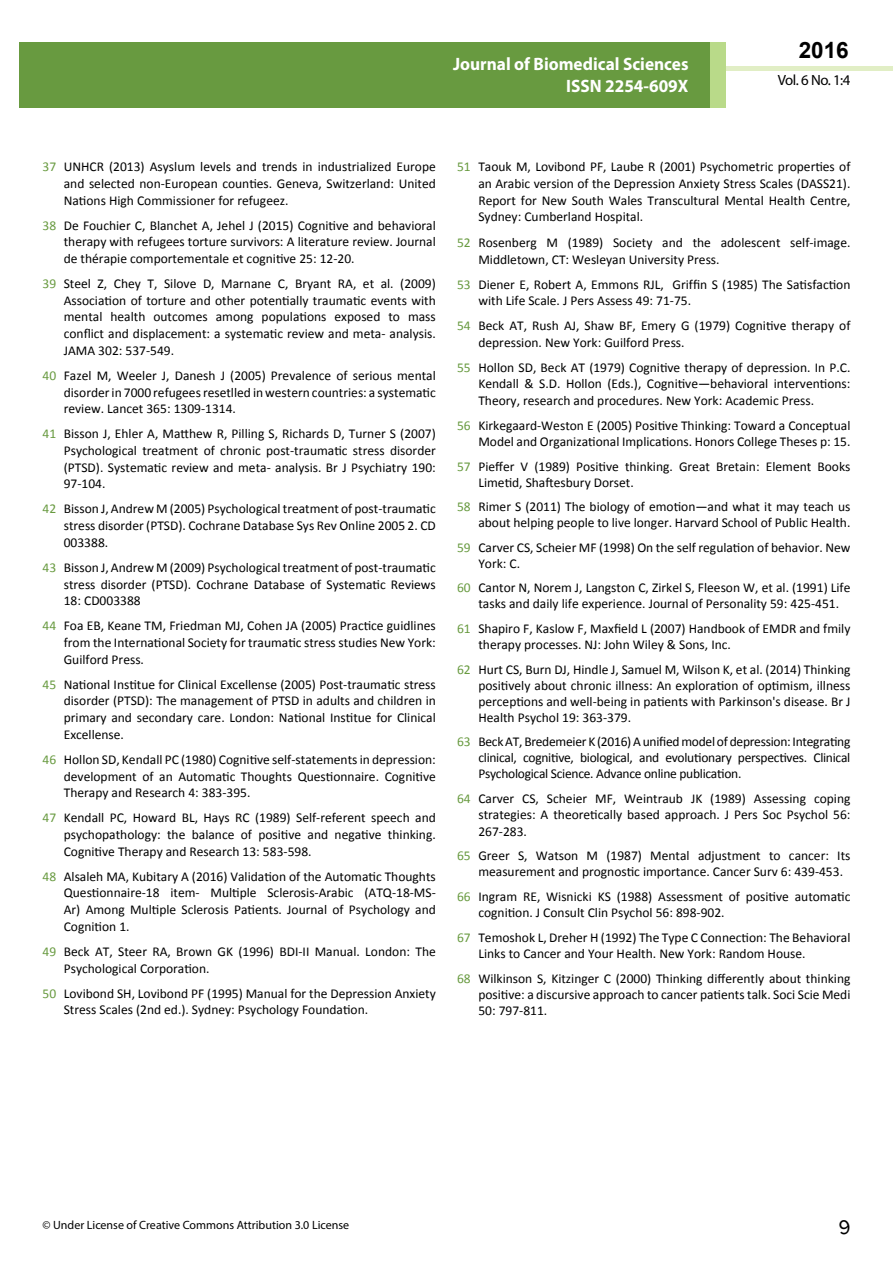
<style>
.page{position:relative;width:893px;height:1263px;background:#fff}
.page>*{position:absolute;margin:0;border:0;box-sizing:border-box;transform-origin:0 0}
.t1{font:25.5px "Tunga";color:#000}
.t2{font:700 22.5px "Arial";color:#000}
.t3{font:700 18px/21.6px "Myriad Pro";color:#fff;text-align:right;scale:.96 1}
.t4{font:14.85px "Myriad Pro";color:#000}
.t5{font:13.5px/16.6px "Calibri";color:#000;text-align:justify}
.t6{font:12px "Myriad Pro";color:#000}
.s1{color:#689a40}
</style>
<div class="page">
<div style="left:722px;top:66px;width:171px;height:5px;background:#e1eec5"></div>
<div style="left:19px;top:42px;width:706px;height:66px;background:#689a40"></div>
<div style="left:710px;top:42px;width:15px;height:66px;background:#b9da89"></div>
<h3 class="t3" style="left:453px;top:53px;width:247px">Journal of Biomedical Sciences<br>ISSN 2254-609X</h3>
<h2 class="t2" style="left:799px;top:35px;width:52px">2016</h2>
<p class="t4" style="left:778px;top:71px;width:74px">Vol. 6 No. 1:4</p>
<p class="t5" style="left:64px;top:159px;width:374px;text-indent:-21px"><span class="s1">37</span> UNHCR (2013) Asyslum levels and trends in industrialized Europe and selected non-European counties. Geneva, Switzerland: United Nations High Commissioner for refugeez.</p>
<p class="t5" style="left:64px;top:217px;width:374px;text-indent:-21px"><span class="s1">38</span> De Fouchier C, Blanchet A, Jehel J (2015) Cognitive and behavioral therapy with refugees torture survivors: A literature review. Journal de thérapie comportementale et cognitive 25: 12-20.</p>
<p class="t5" style="left:64px;top:275px;width:374px;text-indent:-21px"><span class="s1">39</span> Steel Z, Chey T, Silove D, Marnane C, Bryant RA, et al. (2009)<br>Association of torture and other potentially traumatic events with mental health outcomes among populations exposed to mass conflict and displacement: a systematic review and meta- analysis.<br>JAMA 302: 537-549.</p>
<p class="t5" style="left:64px;top:367px;width:374px;text-indent:-21px"><span class="s1">40</span> Fazel M, Weeler J, Danesh J (2005) Prevalence of serious mental disorder in 7000 refugees resetlled in western countries: a systematic review. Lancet 365: 1309-1314.</p>
<p class="t5" style="left:64px;top:426px;width:374px;text-indent:-21px"><span class="s1">41</span> Bisson J, Ehler A, Matthew R, Pilling S, Richards D, Turner S (2007)<br>Psychological treatment of chronic post-traumatic stress disorder (PTSD). Systematic review and meta- analysis. Br J Psychiatry 190:<br>97-104.</p>
<p class="t5" style="left:64px;top:501px;width:374px;text-indent:-21px"><span class="s1">42</span> Bisson J, Andrew M (2005) Psychological treatment of post-traumatic stress disorder (PTSD). Cochrane Database Sys Rev Online 2005 2. CD 003388.</p>
<p class="t5" style="left:64px;top:559px;width:374px;text-indent:-21px"><span class="s1">43</span> Bisson J, Andrew M (2009) Psychological treatment of post-traumatic stress disorder (PTSD). Cochrane Database of Systematic Reviews 18: CD003388</p>
<p class="t5" style="left:64px;top:618px;width:374px;text-indent:-21px"><span class="s1">44</span> Foa EB, Keane TM, Friedman MJ, Cohen JA (2005) Practice guidlines from the International Society for traumatic stress studies New York:<br>Guilford Press.</p>
<p class="t5" style="left:64px;top:676px;width:374px;text-indent:-21px"><span class="s1">45</span> National Institue for Clinical Excellense (2005) Post-traumatic stress disorder (PTSD): The management of PTSD in adults and children in primary and secondary care. London: National Institue for Clinical Excellense.</p>
<p class="t5" style="left:64px;top:751px;width:374px;text-indent:-21px"><span class="s1">46</span> Hollon SD, Kendall PC (1980) Cognitive self-statements in depression: development of an Automatic Thoughts Questionnaire. Cognitive Therapy and Research 4: 383-395.</p>
<p class="t5" style="left:64px;top:810px;width:374px;text-indent:-21px"><span class="s1">47</span> Kendall PC, Howard BL, Hays RC (1989) Self-referent speech and psychopathology: the balance of positive and negative thinking.<br>Cognitive Therapy and Research 13: 583-598.</p>
<p class="t5" style="left:64px;top:868px;width:374px;text-indent:-21px"><span class="s1">48</span> Alsaleh MA, Kubitary A (2016) Validation of the Automatic Thoughts Questionnaire-18 item- Multiple Sclerosis-Arabic (ATQ-18-MS-Ar) Among Multiple Sclerosis Patients. Journal of Psychology and Cognition 1.</p>
<p class="t5" style="left:64px;top:943px;width:374px;text-indent:-21px"><span class="s1">49</span> Beck AT, Steer RA, Brown GK (1996) BDI-II Manual. London: The<br>Psychological Corporation.</p>
<p class="t5" style="left:64px;top:985px;width:374px;text-indent:-21px"><span class="s1">50</span> Lovibond SH, Lovibond PF (1995) Manual for the Depression Anxiety<br>Stress Scales (2nd ed.). Sydney: Psychology Foundation.</p>
<p class="t5" style="left:478px;top:158px;width:374px;text-indent:-21px"><span class="s1">51</span> Taouk M, Lovibond PF, Laube R (2001) Psychometric properties of an Arabic version of the Depression Anxiety Stress Scales (DASS21).<br>Report for New South Wales Transcultural Mental Health Centre, Sydney: Cumberland Hospital.</p>
<p class="t5" style="left:478px;top:234px;width:374px;text-indent:-21px"><span class="s1">52</span> Rosenberg M (1989) Society and the adolescent self-image.<br>Middletown, CT: Wesleyan University Press.</p>
<p class="t5" style="left:478px;top:276px;width:374px;text-indent:-21px"><span class="s1">53</span> Diener E, Robert A, Emmons RJL, Griffin S (1985) The Satisfaction with Life Scale. J Pers Assess 49: 71-75.</p>
<p class="t5" style="left:478px;top:318px;width:374px;text-indent:-21px"><span class="s1">54</span> Beck AT, Rush AJ, Shaw BF, Emery G (1979) Cognitive therapy of depression. New York: Guilford Press.</p>
<p class="t5" style="left:478px;top:359px;width:374px;text-indent:-21px"><span class="s1">55</span> Hollon SD, Beck AT (1979) Cognitive therapy of depression. In P.C.<br>Kendall &amp; S.D. Hollon (Eds.), Cognitive—behavioral interventions:<br>Theory, research and procedures. New York: Academic Press.</p>
<p class="t5" style="left:457px;top:417px;width:395px;line-height:16px;text-align:right"><span class="s1">56</span> Kirkegaard-Weston E (2005) Positive Thinking: Toward a Conceptual<br>Model and Organizational Implications. Honors College Theses p: 15.</p>
<p class="t5" style="left:478px;top:458px;width:374px;line-height:16px;text-indent:-21px"><span class="s1">57</span> Pieffer V (1989) Positive thinking. Great Bretain: Element Books<br>Limetid, Shaftesbury Dorset.</p>
<p class="t5" style="left:457px;top:499px;width:395px;line-height:16px;text-align:right"><span class="s1">58</span> Rimer S (2011) The biology of emotion—and what it may teach us about helping people to live longer. Harvard School of Public Health.</p>
<p class="t5" style="left:478px;top:539px;width:374px;line-height:16px;text-indent:-21px"><span class="s1">59</span> Carver CS, Scheier MF (1998) On the self regulation of behavior. New<br>York: C.</p>
<p class="t5" style="left:478px;top:580px;width:374px;line-height:16px;text-indent:-21px"><span class="s1">60</span> Cantor N, Norem J, Langston C, Zirkel S, Fleeson W, et al. (1991) Life tasks and daily life experience. Journal of Personality 59: 425-451.</p>
<p class="t5" style="left:478px;top:620px;width:374px;line-height:16px;text-indent:-21px"><span class="s1">61</span> Shapiro F, Kaslow F, Maxfield L (2007) Handbook of EMDR and fmily therapy processes. NJ: John Wiley &amp; Sons, Inc.</p>
<p class="t5" style="left:478px;top:661px;width:374px;line-height:16px;text-indent:-21px"><span class="s1">62</span> Hurt CS, Burn DJ, Hindle J, Samuel M, Wilson K, et al. (2014) Thinking positively about chronic illness: An exploration of optimism, illness perceptions and well-being in patients with Parkinson's disease. Br J Health Psychol 19: 363-379.</p>
<p class="t5" style="left:478px;top:734px;width:374px;line-height:16px;text-indent:-21px"><span class="s1">63</span> Beck AT, Bredemeier K (2016) A unified model of depression: Integrating clinical, cognitive, biological, and evolutionary perspectives. Clinical Psychological Science. Advance online publication.</p>
<p class="t5" style="left:478px;top:790px;width:374px;line-height:16.2px;text-indent:-21px"><span class="s1">64</span> Carver CS, Scheier MF, Weintraub JK (1989) Assessing coping strategies: A theoretically based approach. J Pers Soc Psychol 56:<br>267-283.</p>
<p class="t5" style="left:478px;top:848px;width:374px;line-height:16.2px;text-indent:-21px"><span class="s1">65</span> Greer S, Watson M (1987) Mental adjustment to cancer: Its measurement and prognostic importance. Cancer Surv 6: 439-453.</p>
<p class="t5" style="left:478px;top:888px;width:374px;line-height:16.2px;text-indent:-21px"><span class="s1">66</span> Ingram RE, Wisnicki KS (1988) Assessment of positive automatic cognition. J Consult Clin Psychol 56: 898-902.</p>
<p class="t5" style="left:478px;top:929px;width:374px;line-height:16.2px;text-indent:-21px"><span class="s1">67</span> Temoshok L, Dreher H (1992) The Type C Connection: The Behavioral<br>Links to Cancer and Your Health. New York: Random House.</p>
<p class="t5" style="left:478px;top:970px;width:374px;line-height:16.2px;text-indent:-21px"><span class="s1">68</span> Wilkinson S, Kitzinger C (2000) Thinking differently about thinking positive: a discursive approach to cancer patients talk. Soci Scie Medi 50: 797-811.</p>
<p class="t6" style="left:43px;top:1218px;width:308px">© Under License of Creative Commons Attribution 3.0 License</p>
<h1 class="t1" style="left:838px;top:1210px;width:14px">9</h1>
</div>
